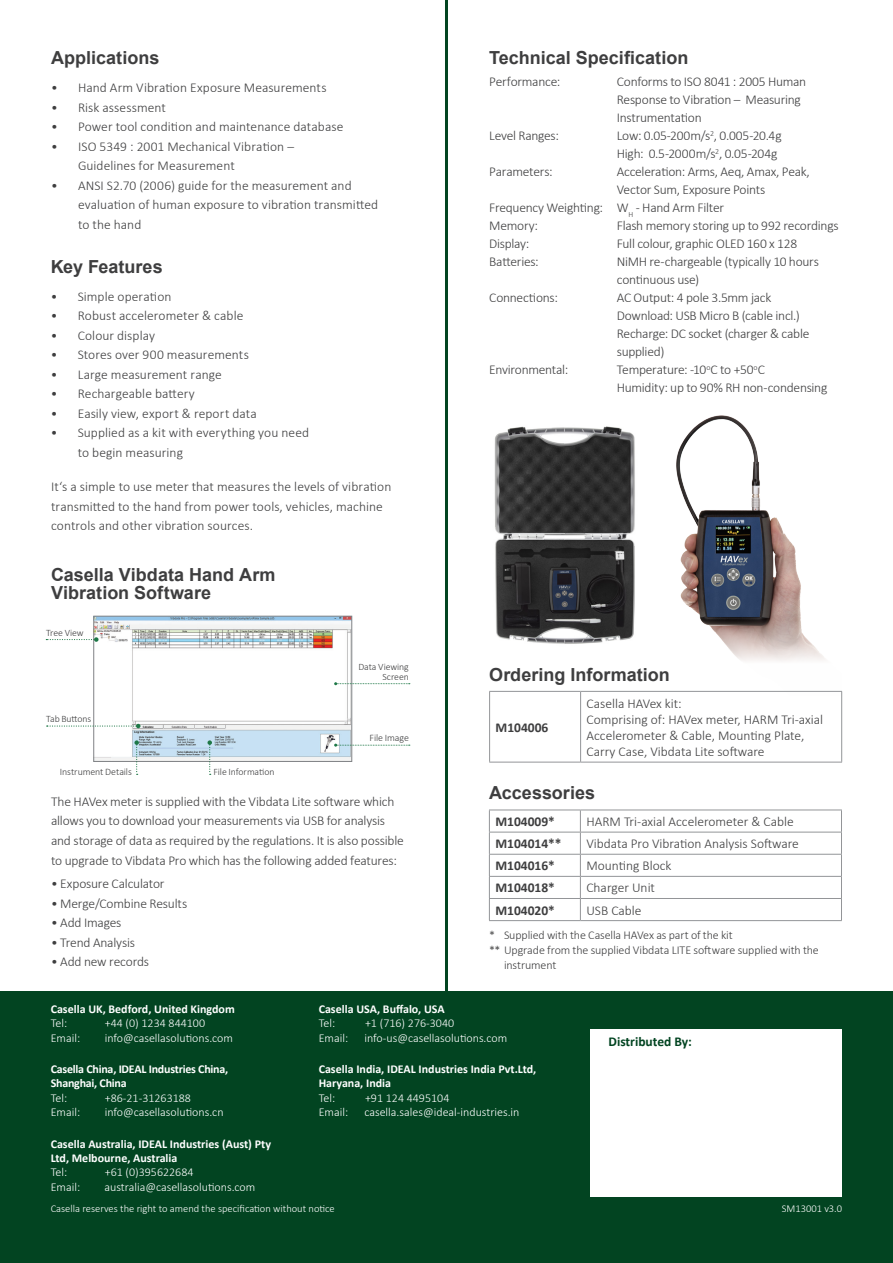
<style>
.page{position:relative;width:893px;height:1263px;background:#fff}
.page>*{position:absolute;margin:0;border:0;box-sizing:border-box;transform-origin:0 0}
.t1{font:700 18px/18px "Arial";color:#3e3e3f}
.t2{font:300 13.5px/19.5px "Calibri";letter-spacing:-.005em;color:#3e3e3f}
.t3{font:700 13.5px "Calibri";color:#3e3e3f}
.t4{font:700 13.5px "Calibri";color:#024421}
.t5{font:300 13.5px "Calibri";letter-spacing:-.025em;color:#3e3e3f}
.t6{font:300 12px "Calibri";color:#fff}
.t7{font:700 12px/14.4px "Calibri";color:#fff}
.t8{font:300 12px "Calibri";letter-spacing:-.01em;color:#3e3e3f}
.t9{font:700 12px/14.4px "Calibri";letter-spacing:-.02em;color:#fff}
.t10{font:300 10.5px "Calibri";color:#fff}
.t11{font:300 9.9px "Calibri";letter-spacing:-.01em;color:#3e3e3f}
.t12{font:300 9.75px/9.8px "Calibri";letter-spacing:-.01em;color:#3e3e3f;text-align:right}
</style>
<div class="page">
<img style="left:669px;top:415px;width:173px;height:276px">
<hr style="left:445px;top:0;width:3px;height:1004px;background:#024421">
<div style="left:0;top:992px;width:893px;height:271px;background:#024421"></div>
<div style="left:591px;top:1029px;width:251px;height:168px;background:#fff"></div>
<hr style="left:489px;top:810px;width:91px;height:1px;background:#939598">
<hr style="left:580px;top:810px;width:262px;height:1px;background:#939598">
<hr style="left:489px;top:832px;width:91px;height:1px;background:#939598">
<hr style="left:580px;top:832px;width:262px;height:1px;background:#939598">
<hr style="left:489px;top:854px;width:91px;height:1px;background:#939598">
<hr style="left:580px;top:854px;width:262px;height:1px;background:#939598">
<hr style="left:489px;top:876px;width:91px;height:1px;background:#939598">
<hr style="left:580px;top:876px;width:262px;height:1px;background:#939598">
<hr style="left:489px;top:898px;width:91px;height:1px;background:#939598">
<svg style="left:489px;top:810px;width:1px;height:110px"></svg>
<hr style="left:580px;top:898px;width:262px;height:1px;background:#939598">
<svg style="left:580px;top:810px;width:1px;height:110px"></svg>
<svg style="left:841px;top:810px;width:1px;height:110px"></svg>
<hr style="left:489px;top:920px;width:91px;height:1px;background:#939598">
<hr style="left:580px;top:920px;width:262px;height:1px;background:#939598">
<hr style="left:489px;top:691px;width:92px;height:1px;background:#939598">
<hr style="left:489px;top:692px;width:1px;height:70px;background:#939598">
<hr style="left:581px;top:691px;width:261px;height:1px;background:#939598">
<hr style="left:580px;top:692px;width:1px;height:70px;background:#939598">
<hr style="left:841px;top:692px;width:1px;height:70px;background:#939598">
<hr style="left:489px;top:762px;width:92px;height:1px;background:#939598">
<hr style="left:581px;top:762px;width:261px;height:1px;background:#939598">
<svg style="left:46px;top:616px;width:364px;height:159px"></svg>
<img style="left:494px;top:426px;width:141px;height:218px">
<p class="t1" style="left:51px;top:49px;width:110px">Applications</p>
<p class="t2" style="left:51px;top:77px;width:277px">• Hand Arm Vibration Exposure Measurements</p>
<p class="t2" style="left:51px;top:97px;width:116px">• Risk assessment</p>
<p class="t2" style="left:51px;top:116px;width:294px">• Power tool condition and maintenance database</p>
<p class="t2" style="left:78px;top:136px;width:218px;text-indent:-27px">• ISO 5349 : 2001 Mechanical Vibration –<br>Guidelines for Measurement</p>
<p class="t2" style="left:78px;top:175px;width:302px;text-indent:-27px">• ANSI S2.70 (2006) guide for the measurement and evaluation of human exposure to vibration transmitted to the hand</p>
<p class="t1" style="left:51px;top:258px;width:113px">Key Features</p>
<p class="t2" style="left:51px;top:286px;width:122px">• Simple operation</p>
<p class="t2" style="left:51px;top:305px;width:194px">• Robust accelerometer &amp; cable</p>
<p class="t2" style="left:51px;top:325px;width:106px">• Colour display</p>
<p class="t2" style="left:51px;top:344px;width:200px">• Stores over 900 measurements</p>
<p class="t2" style="left:51px;top:364px;width:173px">• Large measurement range</p>
<p class="t2" style="left:51px;top:383px;width:146px">• Rechargeable battery</p>
<p class="t2" style="left:51px;top:403px;width:208px">• Easily view, export &amp; report data</p>
<p class="t2" style="left:78px;top:422px;width:233px;text-indent:-27px">• Supplied as a kit with everything you need to begin measuring</p>
<p class="t2" style="left:51px;top:476px;width:342px">It‘s a simple to use meter that measures the levels of vibration transmitted to the hand from power tools, vehicles, machine controls and other vibration sources.</p>
<p class="t1" style="left:51px;top:566px;width:226px">Casella Vibdata Hand Arm<br>Vibration Software</p>
<p class="t12" style="left:46px;top:627px;width:39px">Tree View</p>
<p class="t12" style="left:46px;top:713px;width:46px">Tab Buttons</p>
<p class="t11" style="left:60px;top:766px;width:73px">Instrument Details</p>
<p class="t12" style="left:214px;top:766px;width:62px">File Information</p>
<p class="t12" style="left:358px;top:661px;width:52px">Data Viewing<br>Screen</p>
<p class="t11" style="left:370px;top:732px;width:41px">File Image</p>
<p class="t2" style="left:51px;top:791px;width:354px">The HAVex meter is supplied with the Vibdata Lite software which allows you to download your measurements via USB for analysis and storage of data as required by the regulations. It is also possible to upgrade to Vibdata Pro which has the following added features:</p>
<p class="t2" style="left:51px;top:873px;width:115px">• Exposure Calculator</p>
<p class="t2" style="left:51px;top:893px;width:138px">• Merge/Combine Results</p>
<p class="t2" style="left:51px;top:912px;width:72px">• Add Images</p>
<p class="t2" style="left:51px;top:932px;width:86px">• Trend Analysis</p>
<p class="t2" style="left:51px;top:951px;width:100px">• Add new records</p>
<p class="t1" style="left:489px;top:49px;width:201px">Technical Specification</p>
<p class="t2" style="left:489px;top:72px;width:73px">Performance:</p>
<p class="t2" style="left:617px;top:72px;width:191px;line-height:18px">Conforms to ISO 8041 : 2005 Human<br>Response to Vibration – Measuring<br>Instrumentation</p>
<p class="t2" style="left:489px;top:126px;width:71px">Level Ranges:</p>
<p class="t2" style="left:617px;top:126px;width:166px;line-height:18px">Low: 0.05-200m/s<sup>2</sup>, 0.005-20.4g<br>High: 0.5-2000m/s<sup>2</sup>, 0.05-204g</p>
<p class="t2" style="left:489px;top:162px;width:65px">Parameters:</p>
<p class="t2" style="left:617px;top:162px;width:195px;line-height:18px">Acceleration: Arms, Aeq, Amax, Peak,<br>Vector Sum, Exposure Points</p>
<p class="t2" style="left:489px;top:198px;width:236px">Frequency Weighting: W<sub>H</sub> - Hand Arm Filter</p>
<p class="t2" style="left:489px;top:216px;width:50px">Memory:</p>
<p class="t2" style="left:617px;top:216px;width:223px">Flash memory storing up to 992 recordings</p>
<p class="t5" style="left:489px;top:236px;width:42px">Display:</p>
<p class="t2" style="left:617px;top:234px;width:182px">Full colour, graphic OLED 160 x 128</p>
<p class="t2" style="left:489px;top:252px;width:51px">Batteries:</p>
<p class="t2" style="left:617px;top:252px;width:204px;line-height:18px">NiMH re-chargeable (typically 10 hours continuous use)</p>
<p class="t2" style="left:489px;top:288px;width:70px">Connections:</p>
<p class="t2" style="left:617px;top:288px;width:194px;line-height:18px">AC Output: 4 pole 3.5mm jack<br>Download: USB Micro B (cable incl.)<br>Recharge: DC socket (charger &amp; cable supplied)</p>
<p class="t2" style="left:489px;top:360px;width:80px">Environmental:</p>
<p class="t2" style="left:617px;top:360px;width:212px;line-height:18px">Temperature: -10<sup>o</sup>C to +50<sup>o</sup>C<br>Humidity: up to 90% RH non-condensing</p>
<p class="t1" style="left:489px;top:666px;width:182px">Ordering Information</p>
<p class="t3" style="left:496px;top:719px;width:54px">M104006</p>
<p class="t2" style="left:587px;top:693px;width:97px">Casella HAVex kit:</p>
<p class="t2" style="left:587px;top:710px;width:238px;line-height:16.2px">Comprising of: HAVex meter, HARM Tri-axial<br>Accelerometer &amp; Cable, Mounting Plate,<br>Carry Case, Vibdata Lite software</p>
<p class="t1" style="left:489px;top:784px;width:108px">Accessories</p>
<p class="t3" style="left:495px;top:813px;width:61px">M104009*</p>
<p class="t2" style="left:586px;top:811px;width:209px">HARM Tri-axial Accelerometer &amp; Cable</p>
<p class="t3" style="left:495px;top:835px;width:68px">M104014**</p>
<p class="t2" style="left:586px;top:833px;width:214px">Vibdata Pro Vibration Analysis Software</p>
<p class="t3" style="left:495px;top:857px;width:61px">M104016*</p>
<p class="t2" style="left:586px;top:855px;width:86px">Mounting Block</p>
<p class="t3" style="left:495px;top:879px;width:61px">M104018*</p>
<p class="t2" style="left:586px;top:878px;width:70px">Charger Unit</p>
<p class="t3" style="left:495px;top:901px;width:61px">M104020*</p>
<p class="t2" style="left:586px;top:900px;width:57px">USB Cable</p>
<p class="t8" style="left:489px;top:927px;width:245px">* Supplied with the Casella HAVex as part of the kit</p>
<p class="t8" style="left:489px;top:942px;width:331px">** Upgrade from the supplied Vibdata LITE software supplied with the</p>
<p class="t8" style="left:504px;top:957px;width:54px">instrument</p>
<p class="t7" style="left:51px;top:1001px;width:186px">Casella UK, Bedford, United Kingdom</p>
<p class="t6" style="left:51px;top:1016px;width:18px">Tel:</p>
<p class="t6" style="left:105px;top:1016px;width:102px">+44 (0) 1234 844100</p>
<p class="t6" style="left:51px;top:1030px;width:31px">Email:</p>
<p class="t6" style="left:105px;top:1030px;width:130px">info@casellasolutions.com</p>
<p class="t9" style="left:51px;top:1062px;width:179px">Casella China, IDEAL Industries China,<br>Shanghai, China</p>
<p class="t6" style="left:51px;top:1090px;width:18px">Tel:</p>
<p class="t6" style="left:105px;top:1090px;width:88px">+86-21-31263188</p>
<p class="t6" style="left:51px;top:1105px;width:31px">Email:</p>
<p class="t6" style="left:105px;top:1105px;width:120px">info@casellasolutions.cn</p>
<p class="t7" style="left:51px;top:1136px;width:222px">Casella Australia, IDEAL Industries (Aust) Pty<br>Ltd, Melbourne, Australia</p>
<p class="t6" style="left:51px;top:1165px;width:18px">Tel:</p>
<p class="t6" style="left:105px;top:1165px;width:90px">+61 (0)395622684</p>
<p class="t6" style="left:51px;top:1179px;width:31px">Email:</p>
<p class="t6" style="left:105px;top:1179px;width:152px">australia@casellasolutions.com</p>
<p class="t7" style="left:319px;top:1001px;width:127px">Casella USA, Buffalo, USA</p>
<p class="t6" style="left:319px;top:1016px;width:18px">Tel:</p>
<p class="t6" style="left:365px;top:1016px;width:91px">+1 (716) 276-3040</p>
<p class="t6" style="left:319px;top:1030px;width:31px">Email:</p>
<p class="t6" style="left:364px;top:1030px;width:144px">info-us@casellasolutions.com</p>
<p class="t7" style="left:319px;top:1062px;width:219px">Casella India, IDEAL Industries India Pvt.Ltd,<br>Haryana, India</p>
<p class="t6" style="left:319px;top:1090px;width:18px">Tel:</p>
<p class="t6" style="left:365px;top:1090px;width:86px">+91 124 4495104</p>
<p class="t6" style="left:319px;top:1105px;width:31px">Email:</p>
<p class="t6" style="left:364px;top:1105px;width:157px">casella.sales@ideal-industries.in</p>
<p class="t4" style="left:608px;top:1033px;width:85px">Distributed By:</p>
<p class="t10" style="left:51px;top:1202px;width:286px">Casella reserves the right to amend the specification without notice</p>
<p class="t10" style="left:782px;top:1202px;width:62px">SM13001 v3.0</p>
</div>
